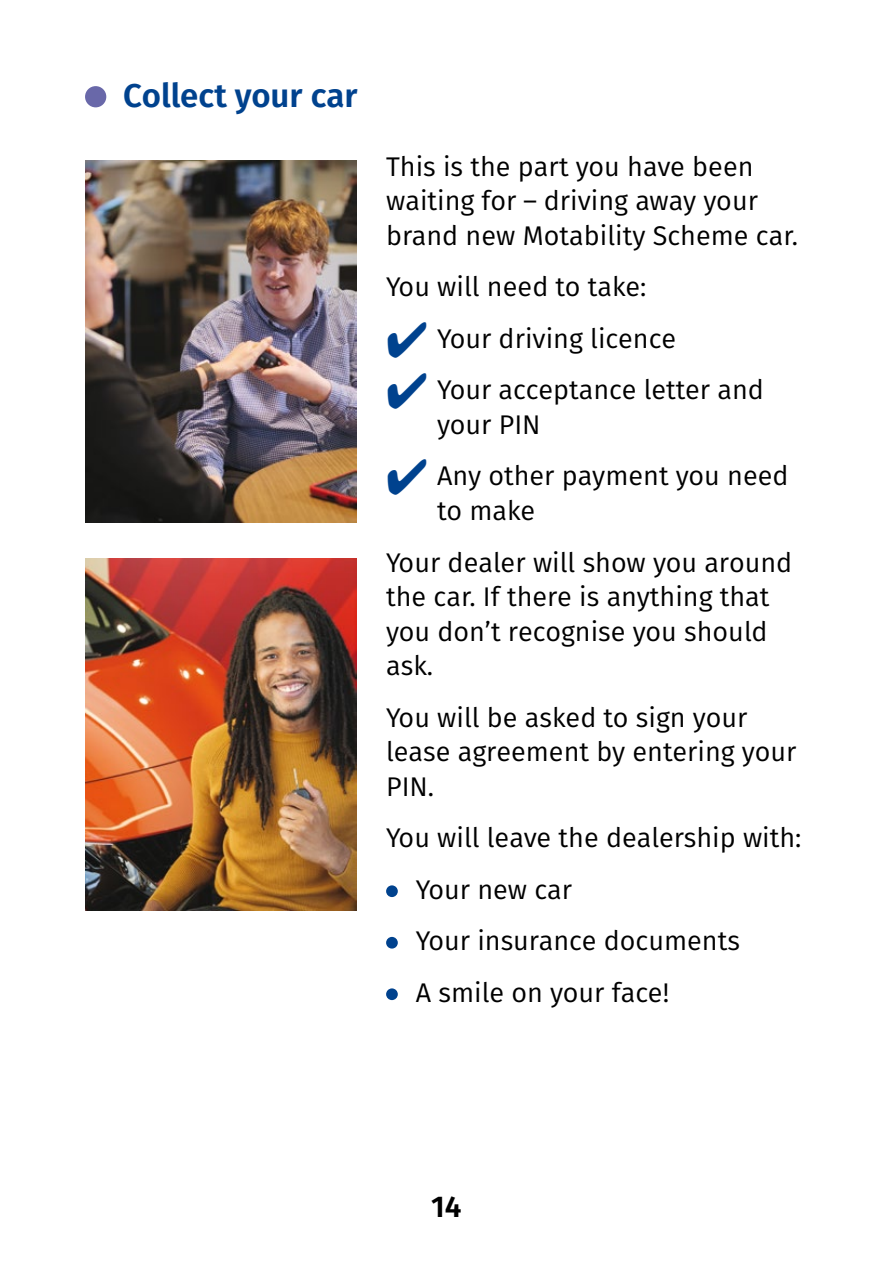
<style>
.page{position:relative;width:893px;height:1263px;background:#fff}
.page>*{position:absolute;margin:0;border:0;box-sizing:border-box;transform-origin:0 0}
.t1{font:600 33px "Fira Sans";color:#00428e}
.t2{font:600 30px "Fira Sans";color:#000}
.t3{font:27px/34.5px "Fira Sans";color:#000}
.s1{color:#00428e}
</style>
<div class="page">
<div style="left:85px;top:86px;width:21px;height:21px;background:#6968a9;border-radius:50%"></div>
<div style="left:386px;top:885px;width:12px;height:12px;background:#00428e;border-radius:50%"></div>
<div style="left:386px;top:937px;width:12px;height:11px;background:#00428e;border-radius:50%"></div>
<div style="left:386px;top:988px;width:12px;height:12px;background:#00428e;border-radius:50%"></div>
<img style="left:85px;top:558px;width:271px;height:352px">
<img style="left:85px;top:161px;width:271px;height:362px">
<p class="t1" style="left:123px;top:69px;width:236px">Collect your car</p>
<p class="t3" style="left:386px;top:149px;width:413px">This is the part you have been waiting for – driving away your brand new Motability Scheme car.</p>
<p class="t3" style="left:386px;top:269px;width:262px">You will need to take:</p>
<p class="t3" style="left:386px;top:321px;width:291px"><span class="s1">✔</span> Your driving licence</p>
<p class="t3" style="left:437px;top:372px;width:328px;text-indent:-51px"><span class="s1">✔</span> Your acceptance letter and your PIN</p>
<p class="t3" style="left:437px;top:458px;width:353px;text-indent:-51px"><span class="s1">✔</span> Any other payment you need to make</p>
<p class="t3" style="left:386px;top:544px;width:408px">Your dealer will show you around the car. If there is anything that you don’t recognise you should ask.</p>
<p class="t3" style="left:386px;top:699px;width:412px">You will be asked to sign your lease agreement by entering your<br>PIN.</p>
<p class="t3" style="left:386px;top:820px;width:417px">You will leave the dealership with:</p>
<p class="t3" style="left:416px;top:871px;width:158px">Your new car</p>
<p class="t3" style="left:416px;top:923px;width:326px">Your insurance documents</p>
<p class="t3" style="left:416px;top:974px;width:255px">A smile on your face!</p>
<p class="t2" style="left:431px;top:1182px;width:32px">14</p>
</div>
